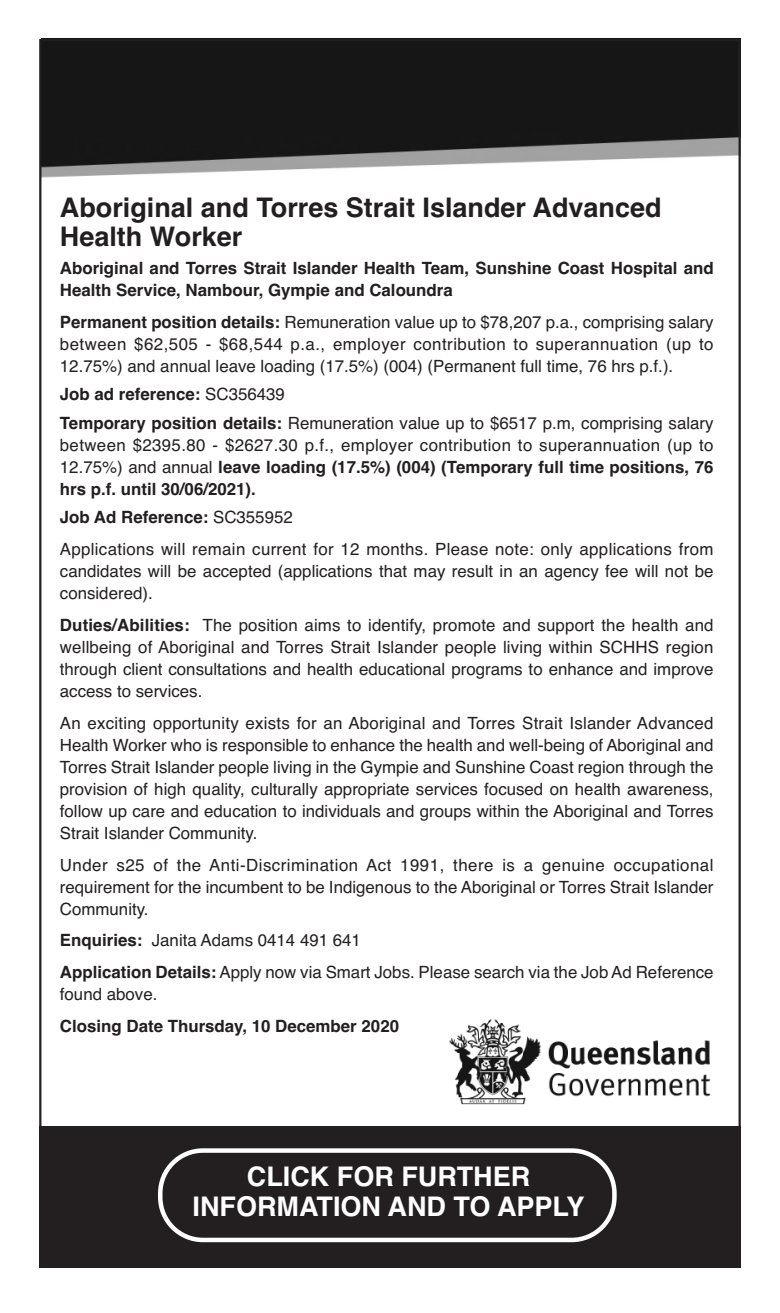
<style>
.page{position:relative;width:780px;height:1313px;background:#fff}
.page>*{position:absolute;margin:0;border:0;box-sizing:border-box;transform-origin:0 0}
.t1{font:700 27px/29.2px "Helvetica";color:#231f20}
.t2{font:700 27px/29.2px "Helvetica";color:#fff;text-align:center}
.t3{font:16.88px/22.1px "Helvetica";color:#231f20;text-align:justify}
.t4{font:700 16.88px/22.1px "Helvetica";color:#231f20}
.t5{font:16.88px/31.7px "Helvetica";letter-spacing:.02em;color:#231f20}
.s1{font-weight:700}
</style>
<div class="page">
<img style="left:42px;top:42px;width:696px;height:136px">
<img style="left:449px;top:1019px;width:262px;height:86px">
<div style="left:39px;top:1125px;width:702px;height:142px;background:#231f20"></div>
<svg style="left:158px;top:1148px;width:459px;height:94px"></svg>
<h1 class="t1" style="left:60px;top:195px;width:603px">Aboriginal and Torres Strait Islander Advanced<br>Health Worker</h1>
<p class="t4" style="left:60px;top:259px;width:655px">Aboriginal and Torres Strait Islander Health Team, Sunshine Coast Hospital and<br>Health Service, Nambour, Gympie and Caloundra</p>
<p class="t3" style="left:60px;top:312px;width:655px"><span class="s1">Permanent position details:</span> Remuneration value up to $78,207 p.a., comprising salary between $62,505 - $68,544 p.a., employer contribution to superannuation (up to 12.75%) and annual leave loading (17.5%) (004) (Permanent full time, 76 hrs p.f.).</p>
<p class="t3" style="left:60px;top:382px;width:655px;line-height:28.3px"><span class="s1">Job ad reference:</span> SC356439<br><span class="s1">Temporary position details:</span> Remuneration value up to $6517 p.m, comprising salary</p>
<p class="t3" style="left:60px;top:435px;width:655px">between $2395.80 - $2627.30 p.f., employer contribution to superannuation (up to 12.75%) and annual <span class="s1">leave loading (17.5%) (004) (Temporary full time positions, 76 hrs p.f. until 30/06/2021).</span></p>
<p class="t5" style="left:60px;top:503px;width:655px"><span class="s1">Job Ad Reference:</span> SC355952<br>Applications will remain current for 12 months. Please note: only applications from</p>
<p class="t3" style="left:60px;top:562px;width:655px">candidates will be accepted (applications that may result in an agency fee will not be considered).</p>
<p class="t3" style="left:60px;top:615px;width:655px"><span class="s1">Duties/Abilities:</span> The position aims to identify, promote and support the health and wellbeing of Aboriginal and Torres Strait Islander people living within SCHHS region through client consultations and health educational programs to enhance and improve access to services.</p>
<p class="t3" style="left:60px;top:713px;width:655px">An exciting opportunity exists for an Aboriginal and Torres Strait Islander Advanced Health Worker who is responsible to enhance the health and well-being of Aboriginal and Torres Strait Islander people living in the Gympie and Sunshine Coast region through the provision of high quality, culturally appropriate services focused on health awareness, follow up care and education to individuals and groups within the Aboriginal and Torres Strait Islander Community.</p>
<p class="t3" style="left:60px;top:855px;width:655px">Under s25 of the Anti-Discrimination Act 1991, there is a genuine occupational requirement for the incumbent to be Indigenous to the Aboriginal or Torres Strait Islander Community.</p>
<p class="t3" style="left:60px;top:926px;width:655px;line-height:31.7px"><span class="s1">Enquiries:</span> Janita Adams 0414 491 641<br><span class="s1">Application Details:</span> Apply now via Smart Jobs. Please search via the Job Ad Reference</p>
<p class="t3" style="left:60px;top:984px;width:99px">found above.</p>
<p class="t4" style="left:60px;top:1016px;width:341px">Closing Date Thursday, 10 December 2020</p>
<h1 class="t2" style="left:193px;top:1164px;width:394px">CLICK FOR FURTHER<br>INFORMATION AND TO APPLY</h1>
</div>
